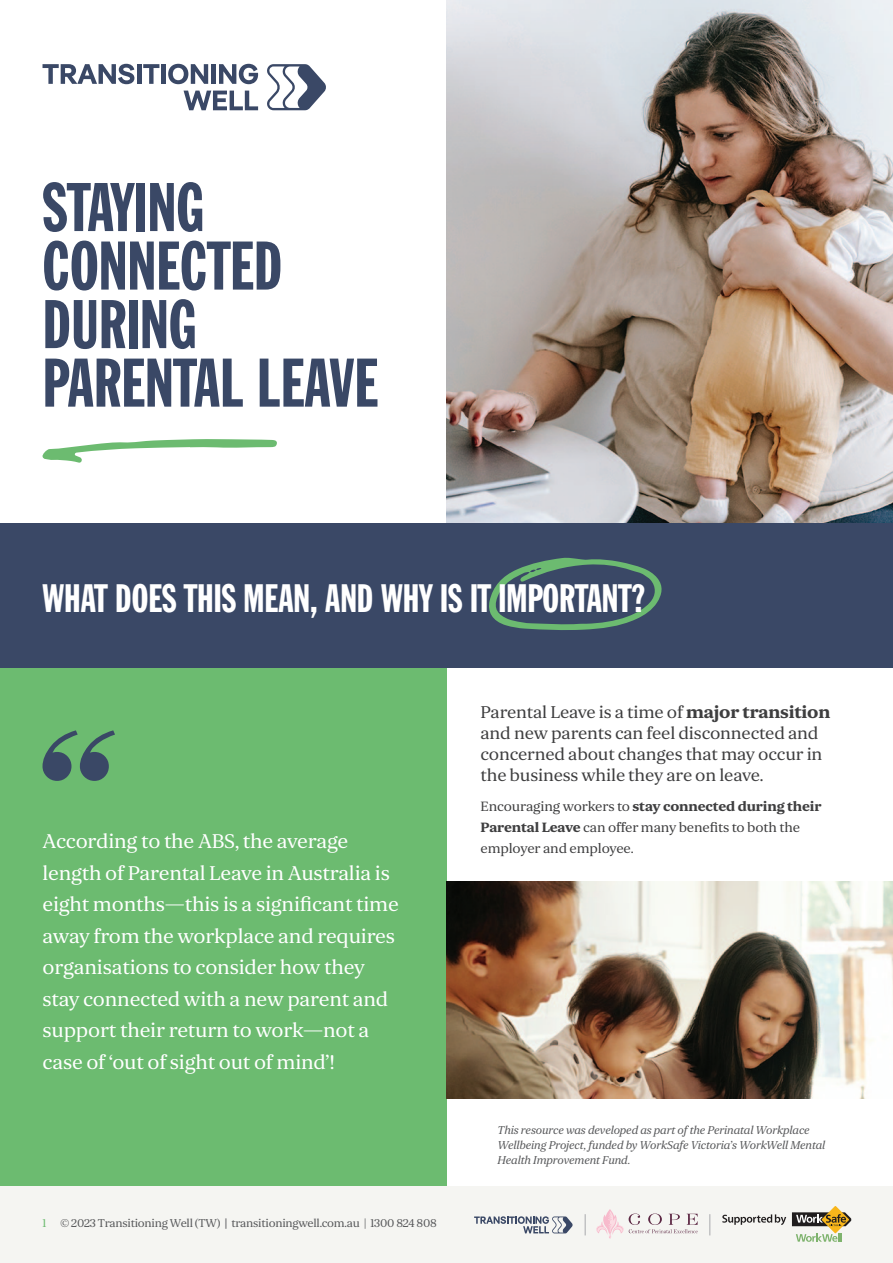
<style>
.page{position:relative;width:893px;height:1263px;background:#fff}
.page>*{position:absolute;margin:0;border:0;box-sizing:border-box;transform-origin:0 0}
.t1{font:67.5px/58.5px "Franklin Gothic Std Extra Cond";color:#3a4866}
.t2{font:39px "Franklin Gothic Std Extra Cond";color:#fff}
.t3{font:21px/31.5px "Orbikular";letter-spacing:-.01em;color:#fff}
.t4{font:18px/21px "Orbikular";letter-spacing:-.01em;color:#3e3e3f}
.t5{font:14.25px/21px "Orbikular";letter-spacing:-.01em;color:#3e3e3f}
.t6{font:italic 12px/15px "Orbikular";letter-spacing:-.01em;color:#57585a}
.t7{font:12px "Orbikular";letter-spacing:-.02em;color:#57585a}
.s1{font-weight:700}
.s2{color:#6cbb70}
.s3{font-weight:700;color:#69696c}
</style>
<div class="page">
<div style="left:0;top:658px;width:446px;height:538px;background:#6cbb70"></div>
<img style="left:446px;top:0;width:447px;height:523px">
<img style="left:446px;top:882px;width:447px;height:216px">
<div style="left:0;top:523px;width:893px;height:145px;background:#3a4866"></div>
<svg style="left:267px;top:64px;width:59px;height:46px"></svg>
<svg style="left:43px;top:64px;width:91px;height:20px"></svg>
<hr style="left:137px;top:64px;width:4px;height:20px;background:#3a4866">
<svg style="left:143px;top:64px;width:16px;height:20px"></svg>
<div style="left:161px;top:64px;width:5px;height:20px;background:#3a4866"></div>
<svg style="left:168px;top:64px;width:40px;height:20px"></svg>
<div style="left:211px;top:64px;width:5px;height:20px;background:#3a4866"></div>
<svg style="left:219px;top:64px;width:39px;height:20px"></svg>
<svg style="left:184px;top:91px;width:74px;height:19px"></svg>
<svg style="left:42px;top:439px;width:235px;height:24px"></svg>
<svg style="left:489px;top:557px;width:173px;height:73px"></svg>
<svg style="left:43px;top:730px;width:72px;height:51px"></svg>
<div style="left:0;top:1186px;width:893px;height:77px;background:#f5f5f2"></div>
<svg style="left:585px;top:1214px;width:1px;height:21px"></svg>
<svg style="left:596px;top:1209px;width:102px;height:30px"></svg>
<svg style="left:474px;top:1216px;width:99px;height:17px"></svg>
<svg style="left:722px;top:1214px;width:64px;height:11px"></svg>
<svg style="left:822px;top:1206px;width:27px;height:27px"></svg>
<svg style="left:792px;top:1212px;width:60px;height:14px"></svg>
<svg style="left:796px;top:1233px;width:46px;height:9px"></svg>
<svg style="left:709px;top:1214px;width:1px;height:21px"></svg>
<h1 class="t1" style="left:43px;top:180px;width:337px">STAYING<br>CONNECTED<br>DURING<br>PARENTAL LEAVE</h1>
<h2 class="t2" style="left:43px;top:577px;width:89px">WHAT DOES</h2>
<h2 class="t2" style="left:184px;top:577px;width:360px">THIS MEAN, AND WHY IS IT IMPORTANT</h2>
<h2 class="t2" style="left:631px;top:577px;width:15px">?</h2>
<p class="t4" style="left:480px;top:701px;width:351px">Parental Leave is a time of <span class="s1">major transition </span>and new parents can feel disconnected and concerned about changes that may occur in the business while they are on leave.</p>
<p class="t5" style="left:480px;top:795px;width:343px">Encouraging workers to <span class="s1">stay connected during their<br>Parental Leave</span> can offer many benefits to both the</p>
<p class="t3" style="left:43px;top:825px;width:307px">According to the ABS, the average</p>
<p class="t5" style="left:480px;top:837px;width:155px">employer and employee.</p>
<p class="t3" style="left:43px;top:856px;width:358px">length of Parental Leave in Australia is eight months—this is a significant time away from the workplace and requires organisations to consider how they stay connected with a new parent and support their return to work—not a case of ‘out of sight out of mind’!</p>
<p class="t7" style="left:43px;top:1215px;width:396px"><span class="s2">1</span> © 2023 Transitioning Well (TW) <span class="s3">|</span> transitioningwell.com.au | 1300 824 808</p>
<p class="t6" style="left:497px;top:1122px;width:329px">This resource was developed as part of the Perinatal Workplace<br>Wellbeing Project, funded by WorkSafe Victoria’s WorkWell Mental<br>Health Improvement Fund.</p>
</div>
